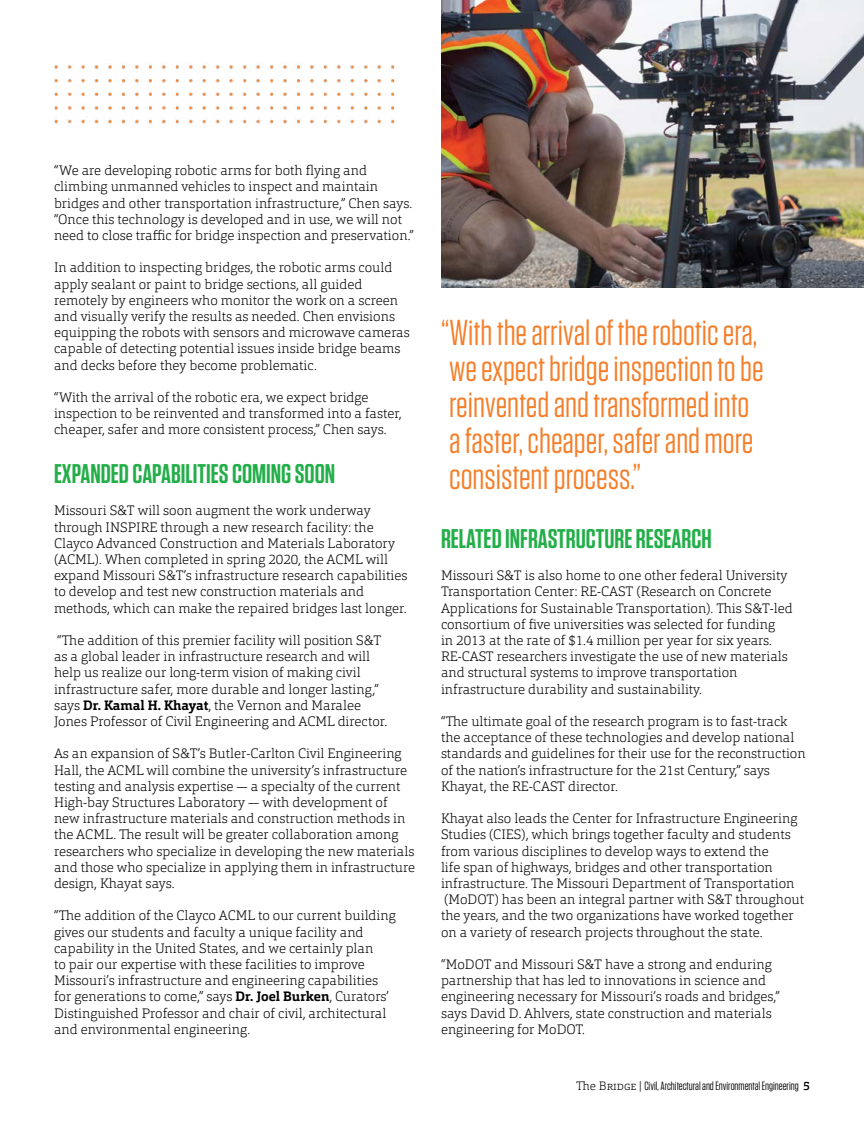
<style>
.page{position:relative;width:864px;height:1134px;background:#fff}
.page>*{position:absolute;margin:0;border:0;box-sizing:border-box;transform-origin:0 0}
.t1{font:36px/36px "Tungsten";color:#f57e29}
.t2{font:600 27px "Tungsten";color:#23ae49}
.t3{font:200 13.5px/16.2px "Orgon Slab";color:#000}
.t4{font:12px "Tungsten";color:#000}
.s1{font-weight:700}
.s2{font-family:"Orgon Slab";font-weight:200}
.s3{font-family:"Orgon Slab";font-weight:500}
</style>
<div class="page">
<img style="left:441px;top:0;width:423px;height:288px">
<img style="left:54px;top:64px;width:341px;height:63px">
<p class="t3" style="left:54px;top:162px;width:361px">“We are developing robotic arms for both flying and climbing unmanned vehicles to inspect and maintain bridges and other transportation infrastructure,” Chen says. “Once this technology is developed and in use, we will not need to close traffic for bridge inspection and preservation.”</p>
<p class="t3" style="left:54px;top:259px;width:357px">In addition to inspecting bridges, the robotic arms could apply sealant or paint to bridge sections, all guided remotely by engineers who monitor the work on a screen and visually verify the results as needed. Chen envisions equipping the robots with sensors and microwave cameras capable of detecting potential issues inside bridge beams and decks before they become problematic.</p>
<p class="t3" style="left:54px;top:389px;width:349px">“With the arrival of the robotic era, we expect bridge inspection to be reinvented and transformed into a faster, cheaper, safer and more consistent process,” Chen says.</p>
<h2 class="t2" style="left:54px;top:459px;width:283px">EXPANDED CAPABILITIES COMING SOON</h2>
<p class="t3" style="left:54px;top:502px;width:355px">Missouri S&amp;T will soon augment the work underway through INSPIRE through a new research facility: the Clayco Advanced Construction and Materials Laboratory (ACML). When completed in spring 2020, the ACML will expand Missouri S&amp;T’s infrastructure research capabilities to develop and test new construction materials and methods, which can make the repaired bridges last longer.</p>
<p class="t3" style="left:54px;top:632px;width:335px">“The addition of this premier facility will position S&amp;T as a global leader in infrastructure research and will help us realize our long-term vision of making civil infrastructure safer, more durable and longer lasting,” says <span class="s1">Dr. Kamal H. Khayat</span>, the Vernon and Maralee Jones Professor of Civil Engineering and ACML director.</p>
<p class="t3" style="left:54px;top:745px;width:363px">As an expansion of S&amp;T’s Butler-Carlton Civil Engineering Hall, the ACML will combine the university’s infrastructure testing and analysis expertise — a specialty of the current High-bay Structures Laboratory — with development of new infrastructure materials and construction methods in the ACML. The result will be greater collaboration among researchers who specialize in developing the new materials and those who specialize in applying them in infrastructure design, Khayat says.</p>
<p class="t3" style="left:54px;top:907px;width:343px">“The addition of the Clayco ACML to our current building gives our students and faculty a unique facility and capability in the United States, and we certainly plan<br>to pair our expertise with these facilities to improve Missouri’s infrastructure and engineering capabilities for generations to come,” says <span class="s1">Dr. Joel Burken</span>, Curators’ Distinguished Professor and chair of civil, architectural and environmental engineering.</p>
<h1 class="t1" style="left:441px;top:315px;width:324px">“With the arrival of the robotic era, we expect bridge inspection to be reinvented and transformed into<br>a faster, cheaper, safer and more consistent process.”</h1>
<h2 class="t2" style="left:441px;top:524px;width:272px">RELATED INFRASTRUCTURE RESEARCH</h2>
<p class="t3" style="left:441px;top:567px;width:353px">Missouri S&amp;T is also home to one other federal University Transportation Center: RE-CAST (Research on Concrete Applications for Sustainable Transportation). This S&amp;T-led consortium of five universities was selected for funding<br>in 2013 at the rate of $1.4 million per year for six years.<br>RE-CAST researchers investigate the use of new materials and structural systems to improve transportation infrastructure durability and sustainability.</p>
<p class="t3" style="left:441px;top:713px;width:366px">“The ultimate goal of the research program is to fast-track the acceptance of these technologies and develop national standards and guidelines for their use for the reconstruction of the nation’s infrastructure for the 21st Century,” says Khayat, the RE-CAST director.</p>
<p class="t3" style="left:441px;top:810px;width:365px">Khayat also leads the Center for Infrastructure Engineering Studies (CIES), which brings together faculty and students from various disciplines to develop ways to extend the<br>life span of highways, bridges and other transportation infrastructure. The Missouri Department of Transportation (MoDOT) has been an integral partner with S&amp;T throughout the years, and the two organizations have worked together on a variety of research projects throughout the state.</p>
<p class="t3" style="left:441px;top:956px;width:340px">“MoDOT and Missouri S&amp;T have a strong and enduring partnership that has led to innovations in science and engineering necessary for Missouri’s roads and bridges,” says David D. Ahlvers, state construction and materials engineering for MoDOT.</p>
<p class="t4" style="left:576px;top:1079px;width:235px"><span class="s2">The Bridge |</span> Civil, Architectural and Environmental Engineering <span class="s3">5</span></p>
</div>
